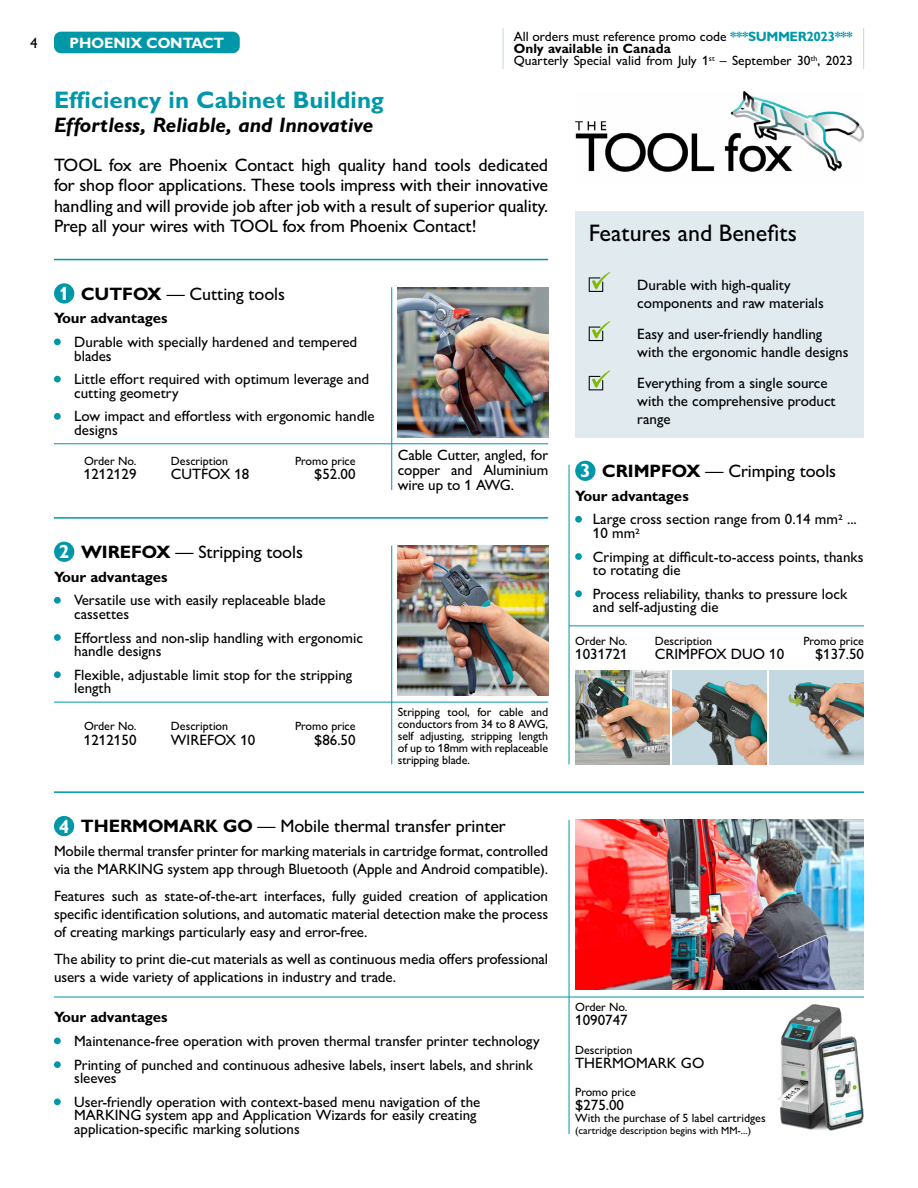
<style>
.page{position:relative;width:918px;height:1188px;background:#fff}
.page>*{position:absolute;margin:0;border:0;box-sizing:border-box;transform-origin:0 0}
.t1{font:700 24px "Px C Gill Alt One";color:#0098a9}
.t2{font:24px "Px C Gill Alt One";color:#000}
.t3{font:italic 700 21px "Px C Gill Alt One";color:#000}
.t4{font:700 19.05px "Px C Gill Alt One";color:#fff}
.t5{font:18px/20.2px "Px C Gill Alt One";letter-spacing:-.005em;color:#000;text-align:justify}
.t6{font:15px/13.5px "Px C Gill Alt One";color:#000}
.t7{font:700 15px "Px C Gill Alt One";letter-spacing:-.005em;color:#000}
.t8{font:700 15px "Px C Gill Alt One";letter-spacing:-.005em;color:#fff}
.t9{font:13.5px/12.1px "Px C Gill Alt One";letter-spacing:.005em;color:#000}
.t10{font:12px/12px "Px C Gill Alt One";color:#000;text-align:justify}
.t11{font:10.5px "Px C Gill Alt One";color:#000}
.s1{font-weight:700;color:#0098a9}
.s2{font-weight:700}
</style>
<div class="page">
<div style="left:54px;top:32px;width:186px;height:21px;background:#0098a9;border-radius:7px"></div>
<hr style="left:503px;top:28px;width:1px;height:41px;background:#c4d8e1">
<hr style="left:863px;top:28px;width:1px;height:41px;background:#c4d8e1">
<img style="left:575px;top:670px;width:95px;height:94px">
<img style="left:672px;top:670px;width:95px;height:94px">
<img style="left:770px;top:670px;width:94px;height:94px">
<img style="left:398px;top:287px;width:150px;height:151px">
<img style="left:398px;top:546px;width:150px;height:150px">
<hr style="left:54px;top:259px;width:494px;height:1px;background:#0098a9">
<hr style="left:54px;top:517px;width:494px;height:2px;background:#0098a9">
<hr style="left:54px;top:791px;width:810px;height:2px;background:#0098a9">
<hr style="left:54px;top:444px;width:494px;height:1px;background:#0098a9">
<hr style="left:54px;top:702px;width:494px;height:1px;background:#0098a9">
<hr style="left:54px;top:997px;width:810px;height:1px;background:#0098a9">
<hr style="left:569px;top:626px;width:295px;height:1px;background:#0098a9">
<hr style="left:569px;top:465px;width:1px;height:299px;background:#0098a9">
<hr style="left:569px;top:820px;width:1px;height:314px;background:#0098a9">
<hr style="left:391px;top:287px;width:1px;height:203px;background:#0098a9">
<hr style="left:391px;top:546px;width:1px;height:218px;background:#0098a9">
<div style="left:575px;top:211px;width:289px;height:227px;background:#e0eaef"></div>
<svg style="left:589px;top:272px;width:21px;height:20px"></svg>
<svg style="left:589px;top:371px;width:21px;height:19px"></svg>
<svg style="left:589px;top:321px;width:21px;height:20px"></svg>
<div style="left:54px;top:339px;width:7px;height:6px;background:#0098a9;border-radius:50%"></div>
<div style="left:54px;top:597px;width:7px;height:7px;background:#0098a9;border-radius:50%"></div>
<div style="left:54px;top:1038px;width:7px;height:6px;background:#0098a9;border-radius:50%"></div>
<div style="left:54px;top:376px;width:7px;height:7px;background:#0098a9;border-radius:50%"></div>
<div style="left:54px;top:634px;width:7px;height:7px;background:#0098a9;border-radius:50%"></div>
<div style="left:54px;top:1061px;width:7px;height:7px;background:#0098a9;border-radius:50%"></div>
<div style="left:54px;top:413px;width:7px;height:7px;background:#0098a9;border-radius:50%"></div>
<div style="left:54px;top:671px;width:7px;height:7px;background:#0098a9;border-radius:50%"></div>
<div style="left:54px;top:1099px;width:7px;height:6px;background:#0098a9;border-radius:50%"></div>
<img style="left:575px;top:91px;width:289px;height:81px">
<div style="left:575px;top:516px;width:7px;height:7px;background:#0098a9;border-radius:50%"></div>
<div style="left:575px;top:553px;width:7px;height:7px;background:#0098a9;border-radius:50%"></div>
<div style="left:575px;top:590px;width:7px;height:7px;background:#0098a9;border-radius:50%"></div>
<img style="left:778px;top:1004px;width:86px;height:127px">
<img style="left:575px;top:820px;width:289px;height:170px">
<div style="left:54px;top:283px;width:20px;height:21px;background:#0098a9;border-radius:50%"></div>
<div style="left:54px;top:542px;width:20px;height:20px;background:#0098a9;border-radius:50%"></div>
<div style="left:575px;top:461px;width:20px;height:20px;background:#0098a9;border-radius:50%"></div>
<div style="left:54px;top:816px;width:20px;height:20px;background:#0098a9;border-radius:50%"></div>
<p class="t6" style="left:30px;top:36px;width:9px">4</p>
<p class="t8" style="left:70px;top:34px;width:156px">PHOENIX CONTACT</p>
<p class="t9" style="left:514px;top:30px;width:341px">All orders must reference promo code <span class="s1">***SUMMER2023***<br></span><span class="s2">Only available in Canada<br></span>Quarterly Special valid from July 1<sup>st</sup> – September 30<sup>th</sup>, 2023</p>
<h1 class="t1" style="left:54px;top:85px;width:331px">Efficiency in Cabinet Building</h1>
<h2 class="t3" style="left:54px;top:112px;width:321px">Effortless, Reliable, and Innovative</h2>
<p class="t5" style="left:54px;top:155px;width:496px">TOOL fox are Phoenix Contact high quality hand tools dedicated for shop floor applications. These tools impress with their innovative handling and will provide job after job with a result of superior quality.<br>Prep all your wires with TOOL fox from Phoenix Contact!</p>
<p class="t4" style="left:59px;top:282px;width:12px">1</p>
<p class="t5" style="left:81px;top:283px;width:206px"><span class="s2">CUTFOX</span> — Cutting tools</p>
<p class="t7" style="left:54px;top:309px;width:115px">Your advantages</p>
<p class="t6" style="left:74px;top:335px;width:285px">Durable with specially hardened and tempered blades</p>
<p class="t6" style="left:74px;top:372px;width:296px">Little effort required with optimum leverage and cutting geometry</p>
<p class="t6" style="left:74px;top:410px;width:302px">Low impact and effortless with ergonomic handle designs</p>
<p class="t10" style="left:84px;top:455px;width:54px">Order No.</p>
<p class="t6" style="left:84px;top:467px;width:54px">1212129</p>
<p class="t10" style="left:171px;top:455px;width:59px">Description</p>
<p class="t6" style="left:171px;top:467px;width:80px">CUTFOX 18</p>
<p class="t10" style="left:295px;top:455px;width:62px">Promo price</p>
<p class="t6" style="left:314px;top:467px;width:43px">$52.00</p>
<p class="t4" style="left:59px;top:540px;width:12px">2</p>
<p class="t5" style="left:81px;top:542px;width:223px"><span class="s2">WIREFOX</span> — Stripping tools</p>
<p class="t7" style="left:54px;top:567px;width:115px">Your advantages</p>
<p class="t6" style="left:74px;top:593px;width:253px">Versatile use with easily replaceable blade cassettes</p>
<p class="t6" style="left:74px;top:631px;width:290px">Effortless and non-slip handling with ergonomic handle designs</p>
<p class="t6" style="left:74px;top:668px;width:280px">Flexible, adjustable limit stop for the stripping length</p>
<p class="t10" style="left:84px;top:720px;width:54px">Order No.</p>
<p class="t6" style="left:84px;top:733px;width:54px">1212150</p>
<p class="t10" style="left:171px;top:720px;width:59px">Description</p>
<p class="t6" style="left:171px;top:733px;width:86px">WIREFOX 10</p>
<p class="t10" style="left:295px;top:720px;width:62px">Promo price</p>
<p class="t6" style="left:314px;top:733px;width:43px">$86.50</p>
<p class="t6" style="left:398px;top:447px;width:152px;line-height:15px;text-align:justify">Cable Cutter, angled, for copper and Aluminium wire up to 1 AWG.</p>
<p class="t10" style="left:398px;top:706px;width:152px">Stripping tool, for cable and conductors from 34 to 8 AWG, self adjusting, stripping length of up to 18mm with replaceable stripping blade.</p>
<p class="t4" style="left:59px;top:814px;width:12px">4</p>
<p class="t5" style="left:81px;top:816px;width:426px"><span class="s2">THERMOMARK GO</span> — Mobile thermal transfer printer</p>
<p class="t6" style="left:54px;top:842px;width:496px;line-height:18px">Mobile thermal transfer printer for marking materials in cartridge format, controlled via the MARKING system app through Bluetooth (Apple and Android compatible).</p>
<p class="t6" style="left:54px;top:887px;width:496px;line-height:18px;text-align:justify">Features such as state-of-the-art interfaces, fully guided creation of application specific identification solutions, and automatic material detection make the process of creating markings particularly easy and error-free.</p>
<p class="t6" style="left:54px;top:950px;width:496px;line-height:18px">The ability to print die-cut materials as well as continuous media offers professional users a wide variety of applications in industry and trade.</p>
<p class="t7" style="left:54px;top:1008px;width:115px">Your advantages</p>
<p class="t6" style="left:74px;top:1034px;width:467px">Maintenance-free operation with proven thermal transfer printer technology</p>
<p class="t6" style="left:74px;top:1058px;width:460px">Printing of punched and continuous adhesive labels, insert labels, and shrink sleeves</p>
<p class="t6" style="left:74px;top:1095px;width:408px">User-friendly operation with context-based menu navigation of the<br>MARKING system app and Application Wizards for easily creating application-specific marking solutions</p>
<h1 class="t2" style="left:589px;top:218px;width:210px">Features and Benefits</h1>
<p class="t6" style="left:637px;top:275px;width:188px;line-height:18px">Durable with high-quality components and raw materials</p>
<p class="t6" style="left:637px;top:325px;width:213px;line-height:18px">Easy and user-friendly handling with the ergonomic handle designs</p>
<p class="t6" style="left:637px;top:374px;width:200px;line-height:18px">Everything from a single source with the comprehensive product range</p>
<p class="t4" style="left:580px;top:459px;width:12px">3</p>
<p class="t5" style="left:602px;top:461px;width:235px"><span class="s2">CRIMPFOX</span> — Crimping tools</p>
<p class="t7" style="left:575px;top:486px;width:115px">Your advantages</p>
<p class="t6" style="left:593px;top:512px;width:265px">Large cross section range from 0.14 mm² ...<br>10 mm²</p>
<p class="t6" style="left:593px;top:550px;width:272px">Crimping at difficult-to-access points, thanks to rotating die</p>
<p class="t6" style="left:593px;top:587px;width:256px">Process reliability, thanks to pressure lock and self-adjusting die</p>
<p class="t10" style="left:575px;top:635px;width:54px">Order No.</p>
<p class="t6" style="left:575px;top:647px;width:54px">1031721</p>
<p class="t10" style="left:655px;top:635px;width:59px">Description</p>
<p class="t6" style="left:655px;top:647px;width:131px">CRIMPFOX DUO 10</p>
<p class="t10" style="left:803px;top:635px;width:62px">Promo price</p>
<p class="t6" style="left:815px;top:647px;width:50px">$137.50</p>
<p class="t10" style="left:575px;top:1001px;width:54px">Order No.</p>
<p class="t6" style="left:575px;top:1013px;width:54px">1090747</p>
<p class="t10" style="left:575px;top:1043px;width:59px">Description</p>
<p class="t6" style="left:575px;top:1056px;width:131px">THERMOMARK GO</p>
<p class="t10" style="left:575px;top:1079px;width:192px;line-height:26.1px">Promo price<br>With the purchase of 5 label cartridges</p>
<p class="t11" style="left:575px;top:1124px;width:178px">(cartridge description begins with MM-...)</p>
<p class="t6" style="left:575px;top:1098px;width:50px">$275.00</p>
</div>
